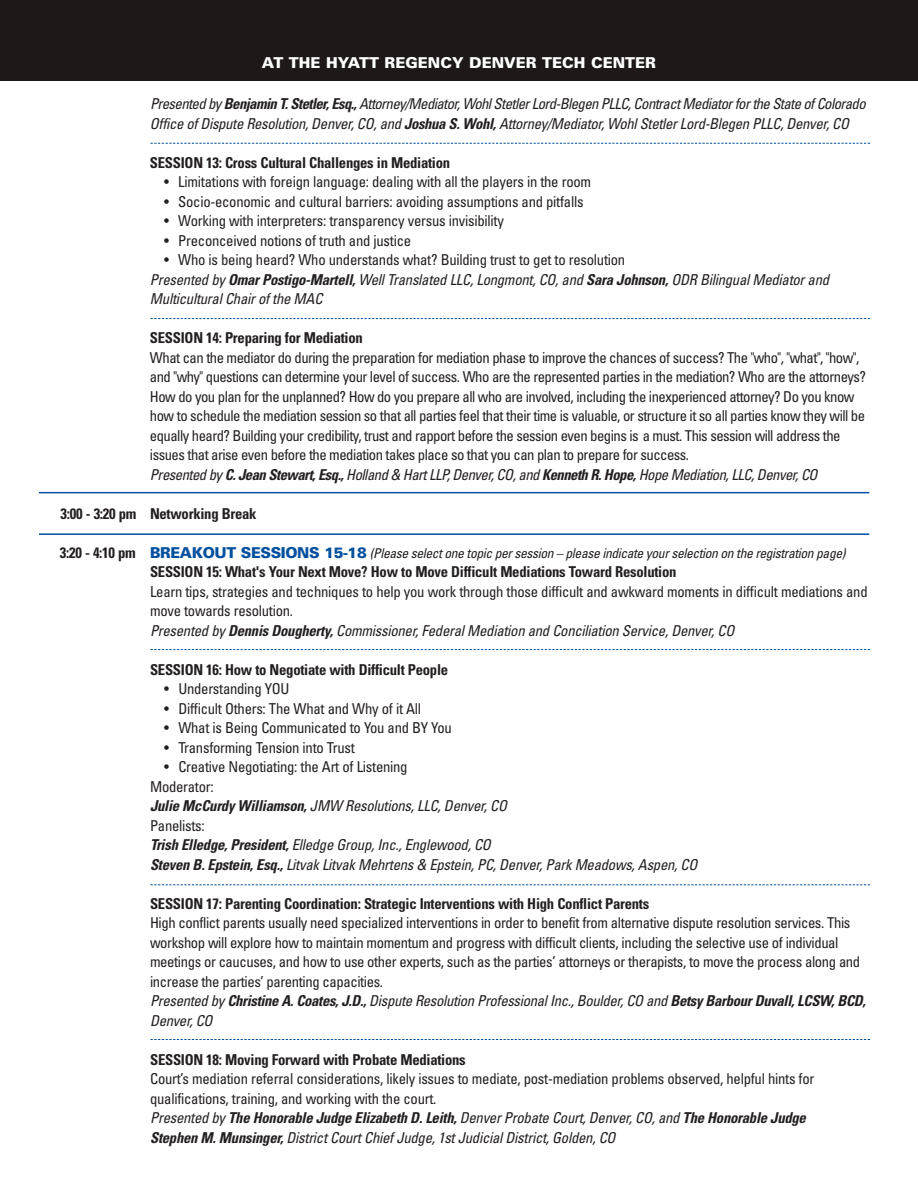
<style>
.page{position:relative;width:918px;height:1188px;background:#fff}
.page>*{position:absolute;margin:0;border:0;box-sizing:border-box;transform-origin:0 0}
.t1{font:condensed 15px/19.5px "Univers";letter-spacing:-.025em;color:#231f20}
.t2{font:italic condensed 15px/19.5px "Univers";letter-spacing:-.02em;color:#231f20}
.t3{font:700 condensed 15px "Univers";letter-spacing:-.02em;color:#231f20}
.t4{font:italic condensed 15px/19.5px "Univers";letter-spacing:-.04em;color:#231f20}
.t5{font:900 15px "Univers";color:#fff}
.t6{font:italic condensed 13.5px "Univers";letter-spacing:-.025em;color:#231f20}
.s1{font-weight:700}
.s2{font-style:normal}
.s3{font-style:italic}
.s4{font-weight:700;font-style:italic}
.s5{font-weight:700;font-style:normal;font-size:15px}
.s6{font-weight:900;font-style:normal;font-stretch:normal;font-size:15px;color:#01509f}
</style>
<div class="page">
<div style="left:0;top:0;width:918px;height:81px;background:#1e1818"></div>
<svg style="left:150px;top:318px;width:720px;height:1px"></svg>
<svg style="left:150px;top:143px;width:720px;height:1px"></svg>
<hr style="left:39px;top:492px;width:830px;height:1px;background:#01509f">
<hr style="left:39px;top:533px;width:830px;height:2px;background:#01509f">
<svg style="left:150px;top:884px;width:720px;height:1px"></svg>
<svg style="left:150px;top:1039px;width:720px;height:1px"></svg>
<svg style="left:150px;top:649px;width:720px;height:1px"></svg>
<p class="t5" style="left:262px;top:53px;width:396px">AT THE HYATT REGENCY DENVER TECH CENTER</p>
<p class="t4" style="left:150px;top:94px;width:717px">Presented by <span class="s1">Benjamin T. Stetler, Esq.,</span> Attorney/Mediator, Wohl Stetler Lord-Blegen PLLC, Contract Mediator for the State of Colorado<br>Office of Dispute Resolution, Denver, CO, and <span class="s1">Joshua S. Wohl,</span> Attorney/Mediator, Wohl Stetler Lord-Blegen PLLC, Denver, CO</p>
<p class="t3" style="left:150px;top:153px;width:302px">SESSION 13: Cross Cultural Challenges in Mediation</p>
<p class="t1" style="left:164px;top:172px;width:429px">• Limitations with foreign language: dealing with all the players in the room</p>
<p class="t1" style="left:164px;top:191px;width:421px">• Socio-economic and cultural barriers: avoiding assumptions and pitfalls</p>
<p class="t1" style="left:164px;top:211px;width:341px">• Working with interpreters: transparency versus invisibility</p>
<p class="t1" style="left:164px;top:230px;width:249px">• Preconceived notions of truth and justice</p>
<p class="t2" style="left:150px;top:250px;width:681px;text-indent:14px"><span class="s2">• Who is being heard? Who understands what? Building trust to get to resolution<br></span>Presented by <span class="s1">Omar Postigo-Martell,</span> Well Translated LLC, Longmont, CO, and <span class="s1">Sara Johnson,</span> ODR Bilingual Mediator and<br>Multicultural Chair of the MAC</p>
<p class="t3" style="left:150px;top:329px;width:214px">SESSION 14: Preparing for Mediation</p>
<p class="t1" style="left:150px;top:347px;width:718px">What can the mediator do during the preparation for mediation phase to improve the chances of success? The "who", "what", "how", and "why" questions can determine your level of success. Who are the represented parties in the mediation? Who are the attorneys?<br>How do you plan for the unplanned? How do you prepare all who are involved, including the inexperienced attorney? Do you know how to schedule the mediation session so that all parties feel that their time is valuable, or structure it so all parties know they will be equally heard? Building your credibility, trust and rapport before the session even begins is a must. This session will address the issues that arise even before the mediation takes place so that you can plan to prepare for success.<br><span class="s3">Presented by</span> <span class="s4">C. Jean Stewart, Esq.,</span> <span class="s3">Holland &amp; Hart LLP, Denver, CO, and</span> <span class="s4">Kenneth R. Hope,</span> <span class="s3">Hope Mediation, LLC, Denver, CO</span></p>
<p class="t3" style="left:61px;top:504px;width:198px">3:00 - 3:20 pm Networking Break</p>
<p class="t6" style="left:60px;top:544px;width:787px"><span class="s5">3:20 - 4:10 pm</span> <span class="s6">BREAKOUT SESSIONS 15-18</span> (Please select one topic per session – please indicate your selection on the registration page)</p>
<p class="t3" style="left:150px;top:563px;width:528px">SESSION 15: What's Your Next Move? How to Move Difficult Mediations Toward Resolution</p>
<p class="t1" style="left:150px;top:581px;width:719px">Learn tips, strategies and techniques to help you work through those difficult and awkward moments in difficult mediations and move towards resolution.<br><span class="s3">Presented by</span> <span class="s4">Dennis Dougherty,</span> <span class="s3">Commissioner, Federal Mediation and Conciliation Service, Denver, CO</span></p>
<p class="t3" style="left:150px;top:660px;width:300px">SESSION 16: How to Negotiate with Difficult People</p>
<p class="t1" style="left:164px;top:679px;width:127px">• Understanding YOU</p>
<p class="t1" style="left:164px;top:698px;width:259px">• Difficult Others: The What and Why of it All</p>
<p class="t1" style="left:164px;top:718px;width:289px">• What is Being Communicated to You and BY You</p>
<p class="t1" style="left:164px;top:737px;width:192px">• Transforming Tension into Trust</p>
<p class="t2" style="left:150px;top:757px;width:549px;text-indent:14px"><span class="s2">• Creative Negotiating: the Art of Listening<br>Moderator:<br></span><span class="s1">Julie McCurdy Williamson,</span> JMW Resolutions, LLC, Denver, CO<br><span class="s2">Panelists:<br></span><span class="s1">Trish Elledge, President,</span> Elledge Group, Inc., Englewood, CO<br><span class="s1">Steven B. Epstein, Esq.,</span> Litvak Litvak Mehrtens &amp; Epstein, PC, Denver, Park Meadows, Aspen, CO</p>
<p class="t3" style="left:150px;top:894px;width:501px">SESSION 17: Parenting Coordination: Strategic Interventions with High Conflict Parents</p>
<p class="t1" style="left:150px;top:913px;width:717px">High conflict parents usually need specialized interventions in order to benefit from alternative dispute resolution services. This workshop will explore how to maintain momentum and progress with difficult clients, including the selective use of individual meetings or caucuses, and how to use other experts, such as the parties’ attorneys or therapists, to move the process along and increase the parties’ parenting capacities.<br><span class="s3">Presented by</span> <span class="s4">Christine A. Coates, J.D.,</span> <span class="s3">Dispute Resolution Professional Inc., Boulder, CO and</span> <span class="s4">Betsy Barbour Duvall, LCSW, BCD, </span><span class="s3">Denver, CO</span></p>
<p class="t3" style="left:150px;top:1050px;width:317px">SESSION 18: Moving Forward with Probate Mediations</p>
<p class="t1" style="left:150px;top:1069px;width:666px">Court’s mediation referral considerations, likely issues to mediate, post-mediation problems observed, helpful hints for qualifications, training, and working with the court.<br><span class="s3">Presented by</span> <span class="s4">The Honorable Judge Elizabeth D. Leith,</span> <span class="s3">Denver Probate Court, Denver, CO, and</span> <span class="s4">The Honorable Judge Stephen M. Munsinger,</span> <span class="s3">District Court Chief Judge, 1st Judicial District, Golden, CO</span></p>
</div>
